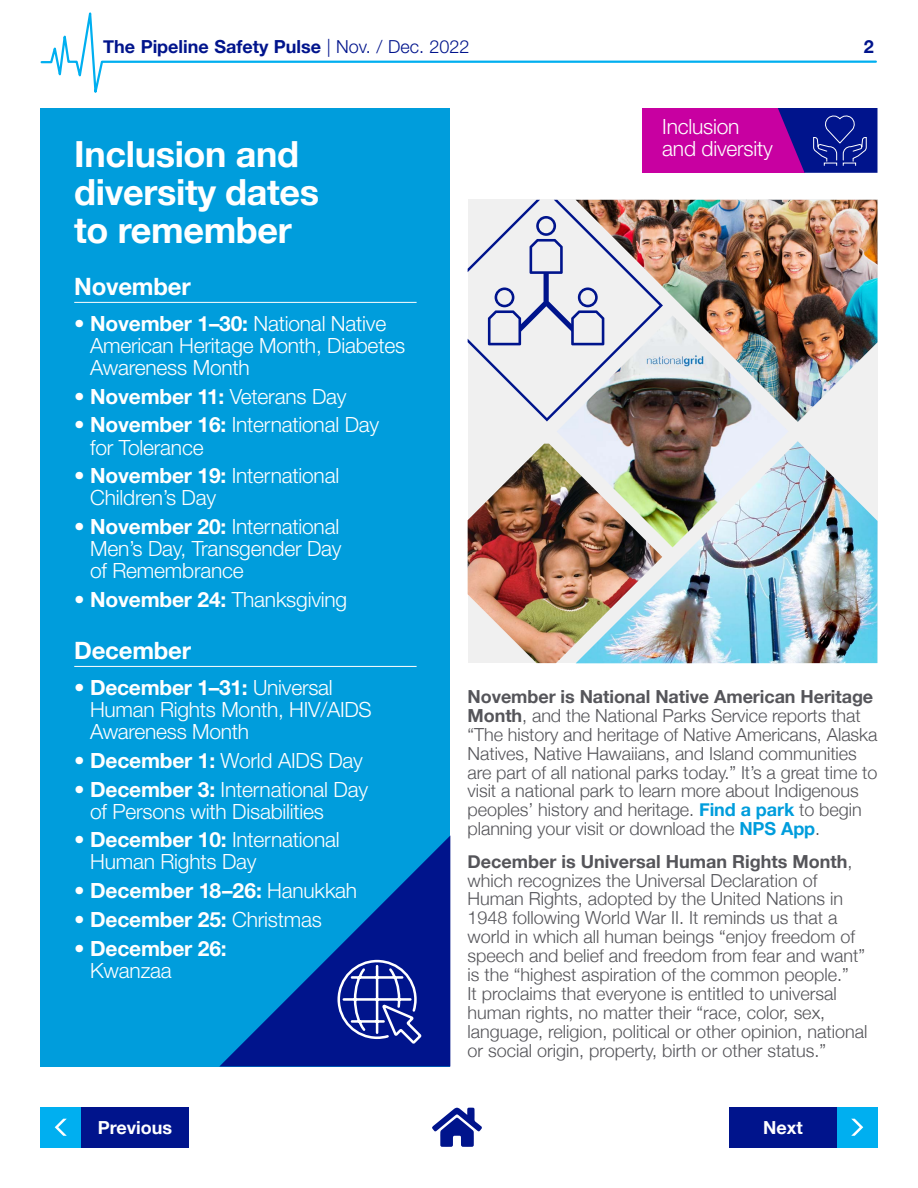
<style>
.page{position:relative;width:918px;height:1188px;background:#fff}
.page>*{position:absolute;margin:0;border:0;box-sizing:border-box;transform-origin:0 0}
.t1{font:700 36px/37.8px "Helvetica Neue";letter-spacing:-.01em;color:#fff}
.t2{font:700 24px "Helvetica Neue LT Pro";letter-spacing:-.01em;color:#fff}
.t3{font:300 21px/22px "Helvetica Neue LT Pro";letter-spacing:-.01em;color:#fff}
.t4{font:700 21px/22px "Helvetica Neue LT Pro";letter-spacing:-.01em;color:#fff}
.t5{font:300 18px/18.9px "Helvetica Neue";color:#55555a}
.t6{font:700 18px "Helvetica Neue";color:#00148c}
.t7{font:700 18px "Helvetica Neue";color:#fff}
.s1{font-family:"Helvetica Neue LT Pro";font-weight:300}
.s2{font-weight:700}
.s3{font-weight:300}
.s4{font-weight:700;color:#009ddc}
</style>
<div class="page">
<svg style="left:40px;top:12px;width:837px;height:81px"></svg>
<div style="left:81px;top:1107px;width:108px;height:41px;background:#00148c"></div>
<div style="left:40px;top:1107px;width:41px;height:41px;background:#00aff0"></div>
<svg style="left:55px;top:1119px;width:12px;height:17px"></svg>
<div style="left:837px;top:1107px;width:41px;height:41px;background:#00aff0"></div>
<svg style="left:851px;top:1119px;width:12px;height:17px"></svg>
<div style="left:729px;top:1107px;width:108px;height:41px;background:#00148c"></div>
<svg style="left:432px;top:1107px;width:50px;height:40px"></svg>
<div style="left:642px;top:108px;width:163px;height:65px;background:#c800a1"></div>
<svg style="left:778px;top:108px;width:100px;height:65px;background:#271d94"></svg>
<div style="left:40px;top:108px;width:410px;height:958px;background:#009ddc"></div>
<hr style="left:74px;top:302px;width:343px;height:1px;background:#fff">
<hr style="left:74px;top:666px;width:343px;height:1px;background:#fff">
<img style="left:468px;top:444px;width:108px;height:219px">
<img style="left:557px;top:421px;width:232px;height:126px">
<img style="left:576px;top:441px;width:302px;height:222px">
<img style="left:576px;top:200px;width:302px;height:222px">
<svg style="left:468px;top:200px;width:195px;height:221px"></svg>
<svg style="left:219px;top:836px;width:231px;height:231px"></svg>
<svg style="left:336px;top:959px;width:88px;height:87px;background:#3545a4"></svg>
<p class="t6" style="left:103px;top:32px;width:368px">The Pipeline Safety Pulse <span class="s1">| Nov. / Dec. 2022</span></p>
<p class="t6" style="left:864px;top:32px;width:12px">2</p>
<h1 class="t1" style="left:74px;top:137px;width:246px">Inclusion and diversity dates to remember</h1>
<h2 class="t2" style="left:74px;top:272px;width:118px">November</h2>
<p class="t3" style="left:90px;top:312px;width:316px;text-indent:-16px">• <span class="s2">November 1–30:</span> National Native<br>American Heritage Month, Diabetes<br>Awareness Month</p>
<p class="t3" style="left:74px;top:385px;width:274px">• <span class="s2">November 11:</span> Veterans Day</p>
<p class="t3" style="left:90px;top:414px;width:291px;text-indent:-16px">• <span class="s2">November 16:</span> International Day for Tolerance</p>
<p class="t3" style="left:90px;top:464px;width:251px;text-indent:-16px">• <span class="s2">November 19:</span> International<br>Children’s Day</p>
<p class="t3" style="left:90px;top:515px;width:253px;text-align:justify;text-indent:-16px">• <span class="s2">November 20:</span> International Men’s Day, Transgender Day of Remembrance</p>
<p class="t3" style="left:74px;top:588px;width:275px">• <span class="s2">November 24:</span> Thanksgiving</p>
<h2 class="t2" style="left:74px;top:636px;width:118px">December</h2>
<p class="t3" style="left:90px;top:676px;width:283px;text-indent:-16px">• <span class="s2">December 1–31:</span> Universal<br>Human Rights Month, HIV/AIDS<br>Awareness Month</p>
<p class="t3" style="left:74px;top:749px;width:290px">• <span class="s2">December 1:</span> World AIDS Day</p>
<p class="t3" style="left:90px;top:778px;width:280px;text-indent:-16px">• <span class="s2">December 3:</span> International Day of Persons with Disabilities</p>
<p class="t3" style="left:90px;top:828px;width:251px;text-indent:-16px">• <span class="s2">December 10:</span> International<br>Human Rights Day</p>
<p class="t4" style="left:74px;top:879px;width:285px"><span class="s3">•</span> December 18–26: <span class="s3">Hanukkah</span></p>
<p class="t4" style="left:74px;top:908px;width:249px"><span class="s3">•</span> December 25: <span class="s3">Christmas</span></p>
<p class="t4" style="left:90px;top:937px;width:138px;text-indent:-16px"><span class="s3">•</span> December 26:<br><span class="s3">Kwanzaa</span></p>
<p class="t3" style="left:662px;top:115px;width:112px">Inclusion and diversity</p>
<p class="t5" style="left:468px;top:686px;width:411px"><span class="s2">November is National Native American Heritage Month</span>, and the National Parks Service reports that “The history and heritage of Native Americans, Alaska Natives, Native Hawaiians, and Island communities are part of all national parks today.” It’s a great time to visit a national park to learn more about Indigenous peoples’ history and heritage. <span class="s4">Find a park</span> to begin planning your visit or download the <span class="s4">NPS App</span>.</p>
<p class="t5" style="left:468px;top:851px;width:401px"><span class="s2">December is Universal Human Rights Month</span>, which recognizes the Universal Declaration of Human Rights, adopted by the United Nations in 1948 following World War II. It reminds us that a world in which all human beings “enjoy freedom of speech and belief and freedom from fear and want” is the “highest aspiration of the common people.”<br>It proclaims that everyone is entitled to universal human rights, no matter their “race, color, sex, language, religion, political or other opinion, national or social origin, property, birth or other status.”</p>
<p class="t7" style="left:98px;top:1113px;width:76px">Previous</p>
<p class="t7" style="left:763px;top:1113px;width:41px">Next</p>
</div>
